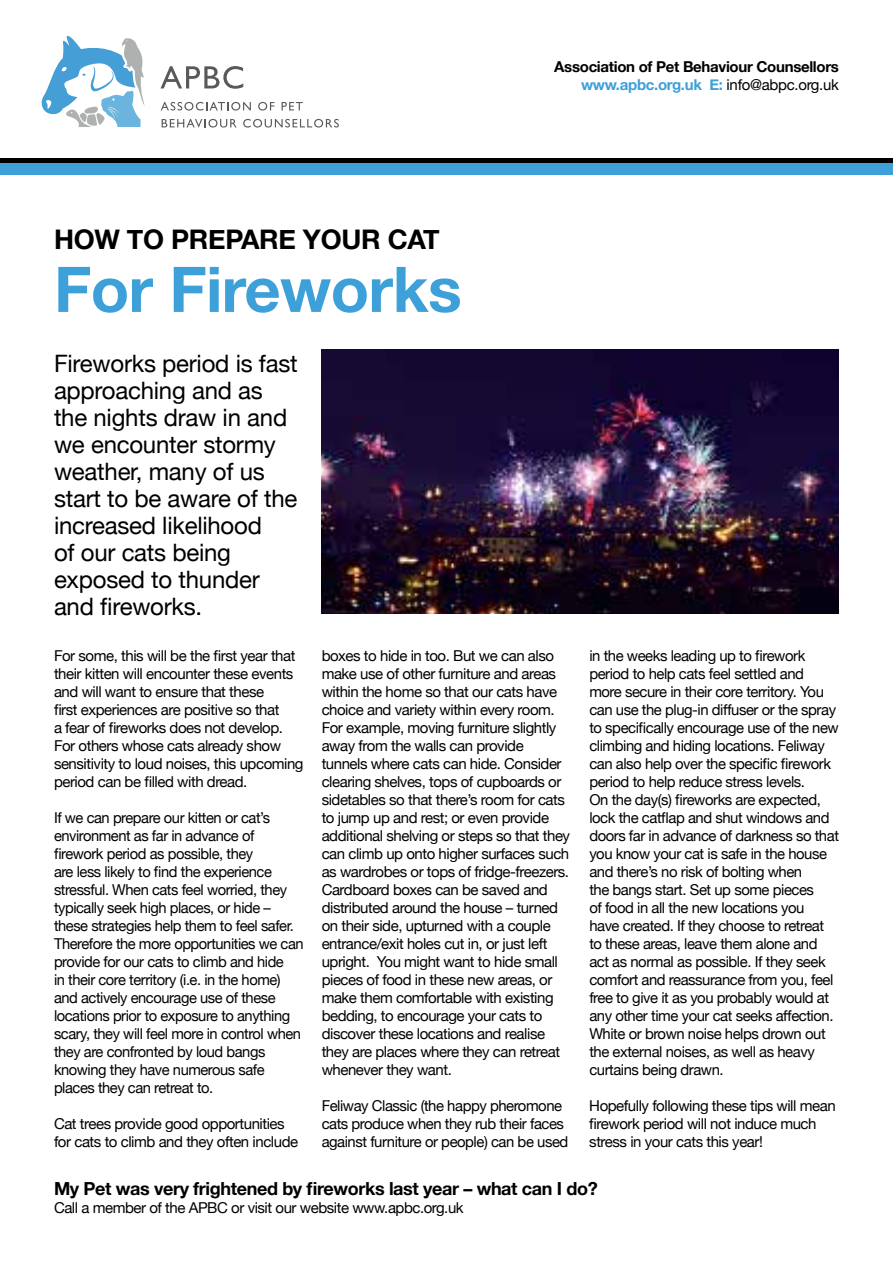
<style>
.page{position:relative;width:893px;height:1263px;background:#fff}
.page>*{position:absolute;margin:0;border:0;box-sizing:border-box;transform-origin:0 0}
.t1{font:700 63px "Helvetica Neue";letter-spacing:-.01em;color:#3da0d9}
.t2{font:700 27px "Helvetica Neue";letter-spacing:-.01em;color:#000}
.t3{font:24px/27px "Helvetica Neue";letter-spacing:-.01em;color:#000}
.t4{font:700 18px "Helvetica Neue";letter-spacing:-.02em;color:#000}
.t5{font:15px/18px "Helvetica Neue";letter-spacing:-.03em;color:#000}
.t6{font:700 15px/18px "Helvetica Neue";letter-spacing:-.02em;color:#000;text-align:right}
.s1{color:#3da0d9}
.s2{font-weight:400}
</style>
<div class="page">
<div style="left:0;top:161px;width:893px;height:13px;background:#3da0d9"></div>
<img style="left:322px;top:349px;width:517px;height:264px">
<hr style="left:0;top:159px;width:893px;height:4px;background:#000">
<svg style="left:161px;top:102px;width:90px;height:9px"></svg>
<svg style="left:258px;top:102px;width:16px;height:9px"></svg>
<svg style="left:282px;top:102px;width:21px;height:8px"></svg>
<svg style="left:162px;top:119px;width:75px;height:9px"></svg>
<svg style="left:243px;top:119px;width:96px;height:9px"></svg>
<svg style="left:160px;top:66px;width:83px;height:23px"></svg>
<svg style="left:42px;top:36px;width:103px;height:91px"></svg>
<h2 class="t2" style="left:54px;top:218px;width:387px">HOW TO PREPARE YOUR CAT</h2>
<h1 class="t1" style="left:54px;top:240px;width:409px">For Fireworks</h1>
<p class="t6" style="left:554px;top:58px;width:286px">Association of Pet Behaviour Counsellors <span class="s1">www.apbc.org.uk E:</span> <span class="s2">info@abpc.org.uk</span></p>
<h3 class="t3" style="left:54px;top:352px;width:245px">Fireworks period is fast approaching and as the nights draw in and we encounter stormy weather, many of us start to be aware of the increased likelihood<br>of our cats being exposed to thunder and fireworks.</h3>
<p class="t5" style="left:54px;top:647px;width:251px">For some, this will be the first year that their kitten will encounter these events and will want to ensure that these<br>first experiences are positive so that<br>a fear of fireworks does not develop.<br>For others whose cats already show sensitivity to loud noises, this upcoming period can be filled with dread.</p>
<p class="t5" style="left:54px;top:809px;width:251px">If we can prepare our kitten or cat’s environment as far in advance of firework period as possible, they<br>are less likely to find the experience stressful. When cats feel worried, they typically seek high places, or hide – these strategies help them to feel safer.<br>Therefore the more opportunities we can provide for our cats to climb and hide<br>in their core territory (i.e. in the home) and actively encourage use of these locations prior to exposure to anything scary, they will feel more in control when they are confronted by loud bangs knowing they have numerous safe places they can retreat to.</p>
<p class="t5" style="left:54px;top:1115px;width:246px">Cat trees provide good opportunities for cats to climb and they often include</p>
<p class="t5" style="left:589px;top:647px;width:251px">in the weeks leading up to firework period to help cats feel settled and more secure in their core territory. You can use the plug-in diffuser or the spray to specifically encourage use of the new climbing and hiding locations. Feliway can also help over the specific firework period to help reduce stress levels.<br>On the day(s) fireworks are expected, lock the catflap and shut windows and doors far in advance of darkness so that you know your cat is safe in the house and there’s no risk of bolting when<br>the bangs start. Set up some pieces<br>of food in all the new locations you<br>have created. If they choose to retreat to these areas, leave them alone and act as normal as possible. If they seek comfort and reassurance from you, feel free to give it as you probably would at any other time your cat seeks affection.<br>White or brown noise helps drown out the external noises, as well as heavy curtains being drawn.</p>
<p class="t5" style="left:589px;top:1097px;width:248px">Hopefully following these tips will mean firework period will not induce much stress in your cats this year!</p>
<p class="t4" style="left:54px;top:1174px;width:545px">My Pet was very frightened by fireworks last year – what can I do?</p>
<p class="t5" style="left:54px;top:1199px;width:411px">Call a member of the APBC or visit our website www.apbc.org.uk</p>
<p class="t5" style="left:322px;top:647px;width:250px">boxes to hide in too. But we can also make use of other furniture and areas within the home so that our cats have choice and variety within every room.<br>For example, moving furniture slightly away from the walls can provide tunnels where cats can hide. Consider clearing shelves, tops of cupboards or sidetables so that there’s room for cats to jump up and rest; or even provide additional shelving or steps so that they can climb up onto higher surfaces such as wardrobes or tops of fridge-freezers.<br>Cardboard boxes can be saved and distributed around the house – turned on their side, upturned with a couple entrance/exit holes cut in, or just left upright. You might want to hide small pieces of food in these new areas, or make them comfortable with existing bedding, to encourage your cats to discover these locations and realise they are places where they can retreat whenever they want.</p>
<p class="t5" style="left:322px;top:1097px;width:248px">Feliway Classic (the happy pheromone cats produce when they rub their faces against furniture or people) can be used</p>
</div>
